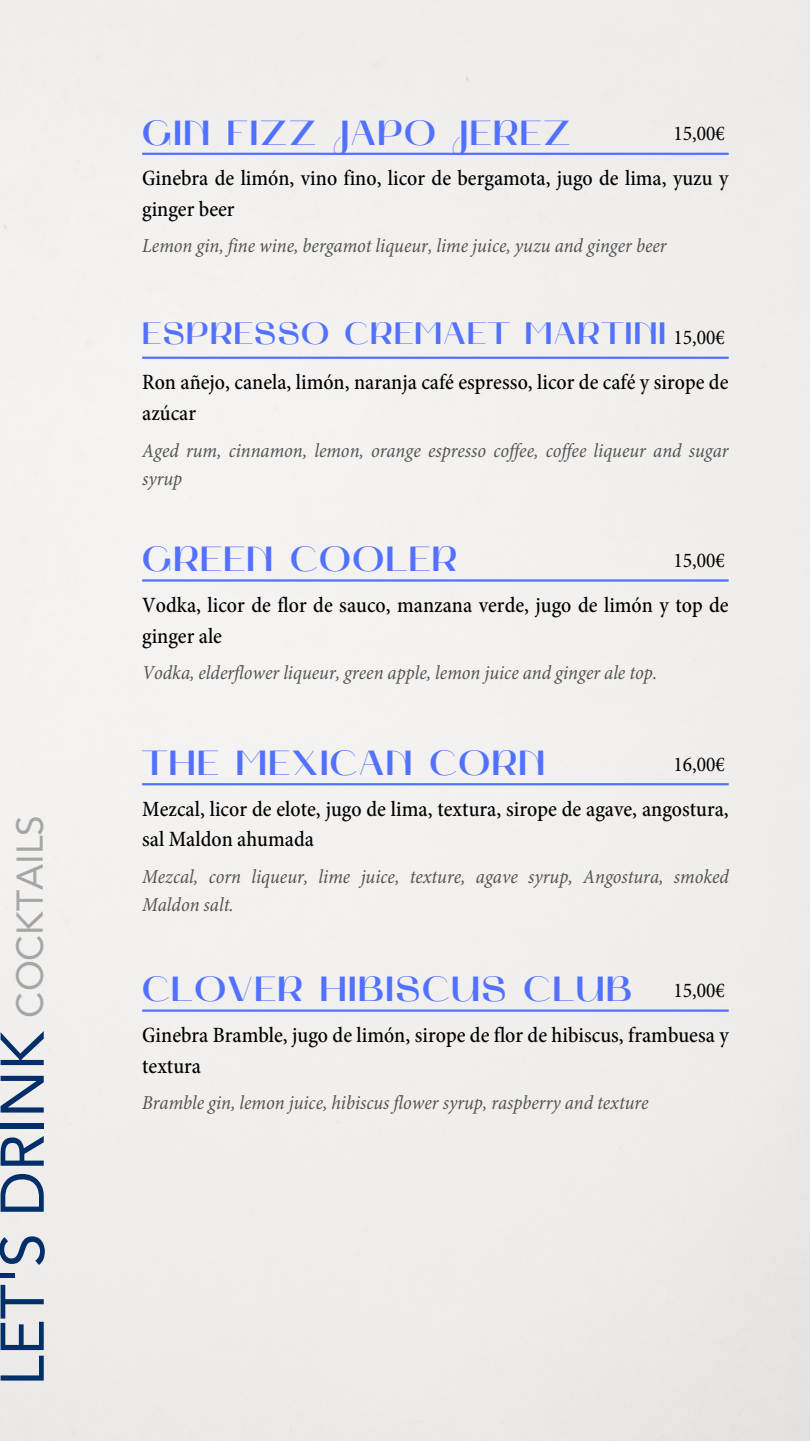
<style>
.page{position:relative;width:810px;height:1441px;background:#fff}
.page>*{position:absolute;margin:0;border:0;box-sizing:border-box;transform-origin:0 0}
.t1{font:61px "Avenir LT Std";color:#022e69}
.t2{font:37px "Avenir LT Std";color:#a6a6a6}
.t3{font:700 35px "Mak";letter-spacing:.045em;color:#5271ff}
.t4{font:700 31px "Mak";letter-spacing:.045em;color:#5271ff}
.t5{font:500 condensed 22px/30.8px "Minion Pro";color:#000}
.t6{font:condensed 21px "Minion Pro";color:#000}
.t7{font:italic condensed 20px/27.8px "Minion Pro";color:#545454}
.s1{font-family:"Minion Pro";font-weight:400;font-stretch:condensed;font-size:21px;color:#000}
</style>
<div class="page">
<hr style="left:142px;top:153px;width:587px;height:2px;background:#5271ff">
<hr style="left:142px;top:356px;width:587px;height:3px;background:#5271ff">
<hr style="left:142px;top:579px;width:587px;height:2px;background:#5271ff">
<hr style="left:142px;top:783px;width:587px;height:2px;background:#5271ff">
<hr style="left:142px;top:1009px;width:587px;height:2px;background:#5271ff">
<h2 class="t2" style="left:15px;top:1017px;width:204px;rotate:-90deg">COCKTAILS</h2>
<h1 class="t1" style="left:-2px;top:1385px;width:356px;rotate:-90deg">LET'S DRINK</h1>
<h3 class="t3" style="left:142px;top:118px;width:430px">GIN FIZZ JAPO JEREZ</h3>
<p class="t6" style="left:674px;top:125px;width:53px">15,00€</p>
<p class="t5" style="left:142px;top:165px;width:588px">Ginebra de limón, vino fino, licor de bergamota, jugo de lima, yuzu y ginger beer</p>
<p class="t7" style="left:142px;top:234px;width:526px">Lemon gin, fine wine, bergamot liqueur, lime juice, yuzu and ginger beer</p>
<h3 class="t4" style="left:142px;top:320px;width:584px">ESPRESSO CREMAET MARTINI <span class="s1">15,00€</span></h3>
<p class="t5" style="left:142px;top:369px;width:588px">Ron añejo, canela, limón, naranja café espresso, licor de café y sirope de azúcar</p>
<p class="t7" style="left:142px;top:438px;width:588px">Aged rum, cinnamon, lemon, orange espresso cof ee, cof ee liqueur and sugar syrup</p>
<h3 class="t3" style="left:142px;top:544px;width:317px">GREEN COOLER</h3>
<p class="t6" style="left:674px;top:551px;width:53px">15,00€</p>
<p class="t5" style="left:142px;top:591px;width:588px">Vodka, licor de flor de sauco, manzana verde, jugo de limón y top de ginger ale</p>
<p class="t7" style="left:142px;top:660px;width:517px">Vodka, elderflower liqueur, green apple, lemon juice and ginger ale top.</p>
<h3 class="t3" style="left:142px;top:748px;width:404px">THE MEXICAN CORN</h3>
<p class="t6" style="left:674px;top:755px;width:53px">16,00€</p>
<p class="t5" style="left:142px;top:795px;width:588px">Mezcal, licor de elote, jugo de lima, textura, sirope de agave, angostura, sal Maldon ahumada</p>
<p class="t7" style="left:142px;top:864px;width:588px">Mezcal, corn liqueur, lime juice, texture, agave syrup, Angostura, smoked<br>Maldon salt.</p>
<h3 class="t3" style="left:142px;top:974px;width:584px">CLOVER HIBISCUS CLUB <span class="s1">15,00€</span></h3>
<p class="t5" style="left:142px;top:1021px;width:588px">Ginebra Bramble, jugo de limón, sirope de flor de hibiscus, frambuesa y textura</p>
<p class="t7" style="left:142px;top:1090px;width:508px">Bramble gin, lemon juice, hibiscus flower syrup, raspberry and texture</p>
</div>
